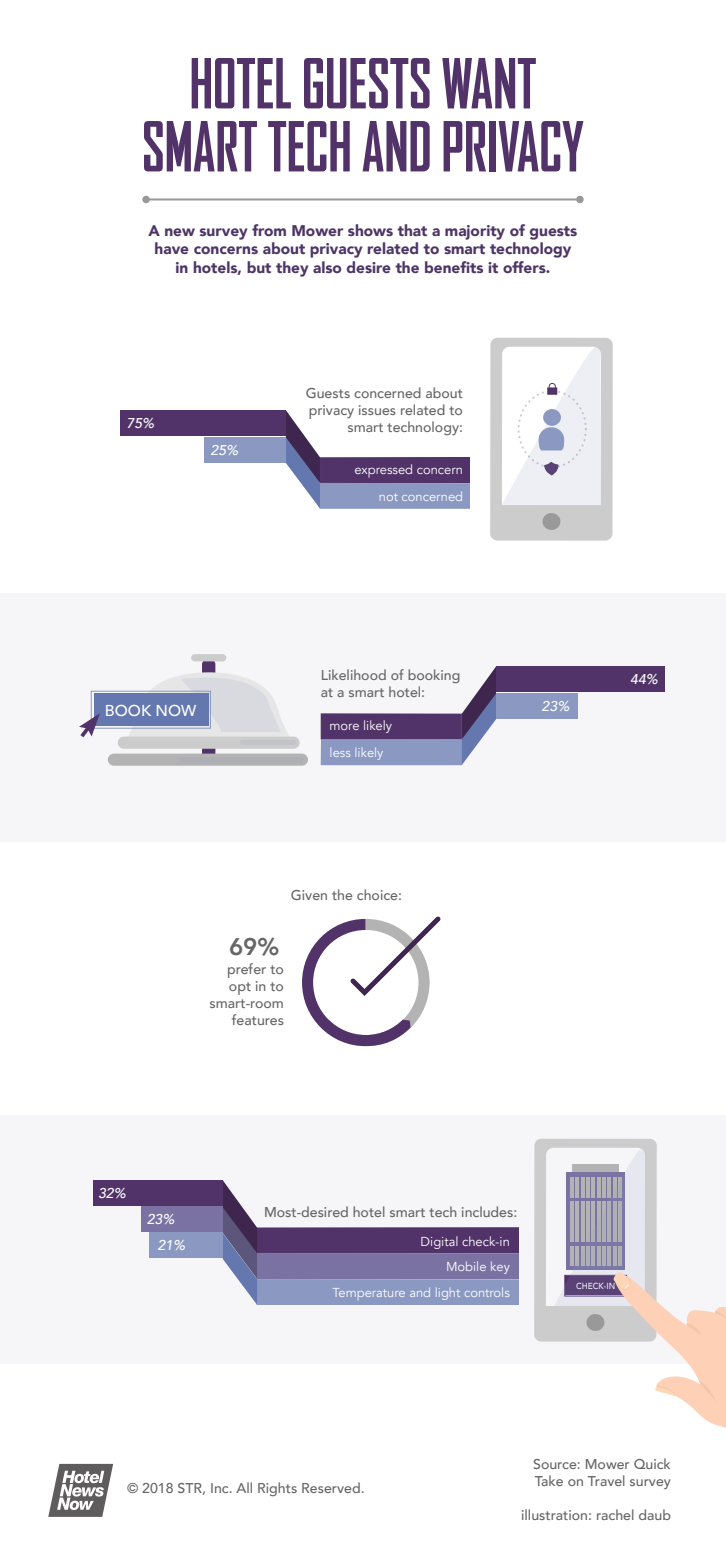
<style>
.page{position:relative;width:726px;height:1562px;background:#fff}
.page>*{position:absolute;margin:0;border:0;box-sizing:border-box;transform-origin:0 0}
.t1{font:700 condensed 66px/63px "Agency FB";color:#523369;text-align:center}
.t2{font:800 24px "Avenir";color:#666}
.t3{font:500 15.8px "Avenir";color:#fff}
.t4{font:900 15.4px/18.5px "Avenir";color:#4d3566;text-align:center}
.t5{font:500 14.1px/17px "Avenir";color:#666;text-align:right}
.t6{font:italic 500 14.1px "Avenir";color:#fff}
.t7{font:13px "Avenir";color:#fff}
.t8{font:500 8.8px "Avenir";color:#fff;scale:.93 1}
</style>
<div class="page">
<div style="left:0;top:1115px;width:726px;height:249px;background:#f6f5f7"></div>
<div style="left:0;top:593px;width:726px;height:249px;background:#f6f5f7"></div>
<div style="left:202px;top:658px;width:13px;height:103px;background:#523369;border-radius:7px"></div>
<div style="left:191px;top:654px;width:35px;height:7px;background:#ccc;border-radius:4px"></div>
<div style="left:108px;top:754px;width:200px;height:12px;background:#b3b3b3;border-radius:6px"></div>
<div style="left:118px;top:737px;width:182px;height:12px;background:#ccc;border-radius:6px"></div>
<svg style="left:127px;top:672px;width:163px;height:65px"></svg>
<svg style="left:490px;top:338px;width:123px;height:203px"></svg>
<div style="left:240px;top:740px;width:56px;height:5px;background:#c2c4ca;border-radius:2px"></div>
<div style="left:179px;top:757px;width:125px;height:6px;background:#adafb5;border-radius:2px"></div>
<div style="left:95px;top:693px;width:114px;height:33px;background:#6477ae"></div>
<div style="left:91px;top:691px;width:120px;height:38px;border:1px solid #8b99c2"></div>
<svg style="left:79px;top:713px;width:21px;height:24px"></svg>
<svg style="left:534px;top:1139px;width:192px;height:289px"></svg>
<svg style="left:302px;top:916px;width:139px;height:130px"></svg>
<hr style="left:146px;top:198px;width:434px;height:2px;background:#999">
<div style="left:142px;top:196px;width:8px;height:7px;background:#999;border-radius:50%"></div>
<div style="left:576px;top:196px;width:8px;height:7px;background:#999;border-radius:50%"></div>
<div style="left:320px;top:457px;width:150px;height:26px;background:#523369"></div>
<div style="left:121px;top:410px;width:165px;height:25px;background:#523369"></div>
<div style="left:320px;top:483px;width:150px;height:26px;background:#8b99c2"></div>
<svg style="left:286px;top:410px;width:34px;height:99px"></svg>
<div style="left:204px;top:437px;width:82px;height:26px;background:#8b99c2"></div>
<div style="left:321px;top:713px;width:141px;height:27px;background:#523369"></div>
<div style="left:496px;top:667px;width:169px;height:25px;background:#523369"></div>
<div style="left:321px;top:739px;width:141px;height:26px;background:#8b99c2"></div>
<svg style="left:462px;top:667px;width:34px;height:98px"></svg>
<div style="left:496px;top:694px;width:82px;height:25px;background:#8b99c2"></div>
<div style="left:256px;top:1227px;width:263px;height:26px;background:#523369"></div>
<div style="left:93px;top:1180px;width:130px;height:26px;background:#523369"></div>
<div style="left:257px;top:1253px;width:262px;height:26px;background:#7a72a3"></div>
<div style="left:141px;top:1206px;width:82px;height:26px;background:#7a72a3"></div>
<div style="left:257px;top:1279px;width:262px;height:26px;background:#8b99c2"></div>
<svg style="left:223px;top:1180px;width:34px;height:125px"></svg>
<div style="left:150px;top:1232px;width:73px;height:26px;background:#8b99c2"></div>
<svg style="left:48px;top:1464px;width:65px;height:53px"></svg>
<h1 class="t1" style="left:142px;top:53px;width:443px">HOTEL GUESTS WANT<br>SMART TECH AND PRIVACY</h1>
<p class="t4" style="left:148px;top:221px;width:430px">A new survey from Mower shows that a majority of guests have concerns about privacy related to smart technology in hotels, but they also desire the benefits it offers.</p>
<p class="t6" style="left:126px;top:414px;width:29px">75%</p>
<p class="t6" style="left:211px;top:441px;width:29px">25%</p>
<p class="t5" style="left:306px;top:384px;width:159px">Guests concerned about privacy issues related to smart technology:</p>
<p class="t7" style="left:354px;top:462px;width:110px">expressed concern</p>
<p class="t7" style="left:379px;top:489px;width:86px">not concerned</p>
<p class="t3" style="left:105px;top:696px;width:93px">BOOK NOW</p>
<p class="t5" style="left:321px;top:666px;width:141px;text-align:left">Likelihood of booking at a smart hotel:</p>
<p class="t6" style="left:630px;top:671px;width:29px">44%</p>
<p class="t6" style="left:542px;top:698px;width:29px">23%</p>
<p class="t7" style="left:330px;top:745px;width:56px">less likely</p>
<p class="t7" style="left:330px;top:718px;width:64px">more likely</p>
<p class="t5" style="left:291px;top:886px;width:113px">Given the choice:</p>
<h2 class="t2" style="left:229px;top:928px;width:52px">69%</h2>
<p class="t5" style="left:210px;top:960px;width:76px">prefer to opt in to smart-room features</p>
<p class="t6" style="left:98px;top:1185px;width:29px">32%</p>
<p class="t6" style="left:147px;top:1210px;width:29px">23%</p>
<p class="t6" style="left:157px;top:1236px;width:29px">21%</p>
<p class="t5" style="left:264px;top:1203px;width:255px">Most-desired hotel smart tech includes:</p>
<p class="t7" style="left:421px;top:1233px;width:91px">Digital check-in</p>
<p class="t7" style="left:446px;top:1259px;width:65px">Mobile key</p>
<p class="t7" style="left:333px;top:1285px;width:179px">Temperature and light controls</p>
<p class="t8" style="left:576px;top:1278px;width:44px">CHECK-IN</p>
<p class="t5" style="left:127px;top:1479px;width:239px">© 2018 STR, Inc. All Rights Reserved.</p>
<p class="t5" style="left:533px;top:1454px;width:139px;text-align:left">Source: Mower Quick<br>Take on Travel survey</p>
<p class="t5" style="left:521px;top:1505px;width:151px">illustration: rachel daub</p>
</div>
